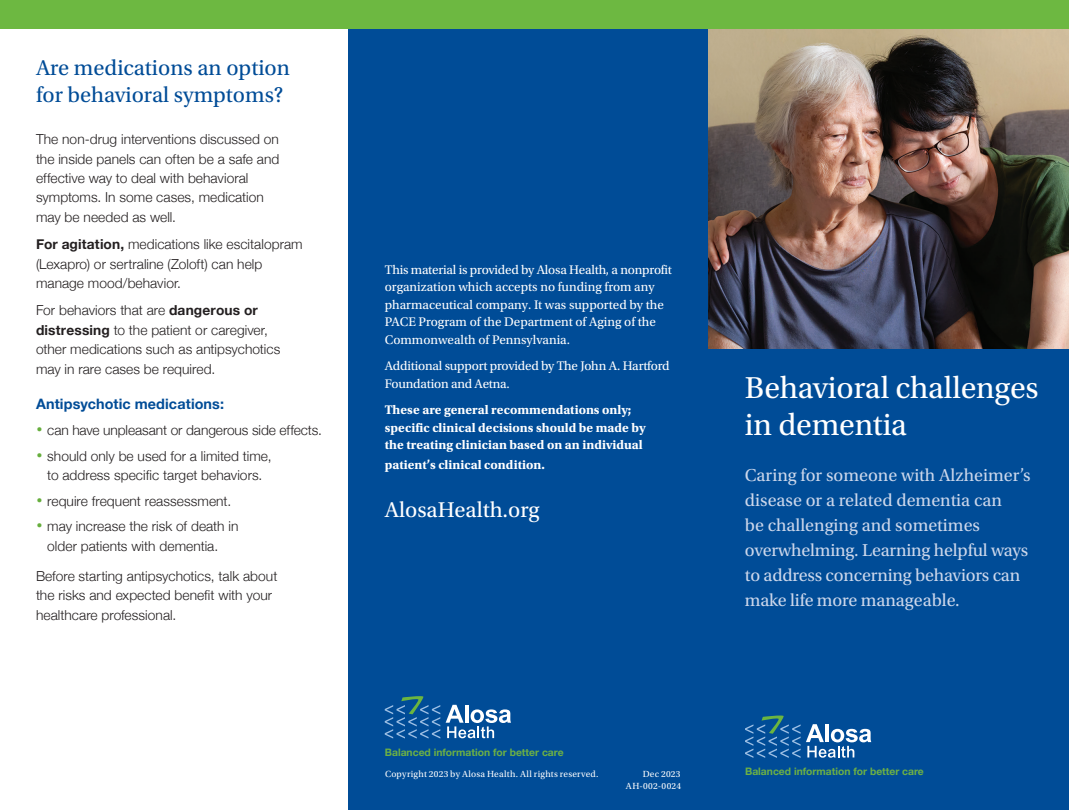
<style>
.page{position:relative;width:1069px;height:810px;background:#fff}
.page>*{position:absolute;margin:0;border:0;box-sizing:border-box;transform-origin:0 0}
.t1{font:31.88px/37.5px "Utopia Std";letter-spacing:-.005em;color:#fff}
.Heading_1{font:22.5px/27.5px "Utopia Std";color:#004c97}
.Heading_1-2{font:22.5px "Utopia Std";color:#fff}
.t2{font:18.12px/25px "Utopia Std";letter-spacing:-.005em;color:#ccd7eb}
.Heading_2{font:700 14.38px "Helvetica Neue";letter-spacing:.005em;color:#004c97}
.Bullets_1{font:300 13.75px/19.4px "Helvetica Neue";letter-spacing:.005em;color:#231f20}
.Body_copy{font:300 13.75px/19.4px "Helvetica Neue";letter-spacing:.005em;color:#231f20}
.Body_copy-2{font:13.12px/17.5px "Utopia Std";letter-spacing:-.005em;color:#fff}
.Body_copy-3{font:700 13.12px/17.5px "Utopia Std";color:#fff}
.t3{font:700 10.25px "Helvetica Neue";color:#6db144}
.Diagram_copy{font:9.38px "Utopia Std";letter-spacing:.025em;color:#fff}
.s1{font-weight:700}
.s2{font-weight:400;font-size:18.75px;color:#66ae3d}
</style>
<div class="page">
<div style="left:349px;top:0;width:720px;height:810px;background:#004c97"></div>
<img style="left:709px;top:29px;width:360px;height:319px">
<div style="left:0;top:0;width:1069px;height:29px;background:#6db841"></div>
<svg style="left:806px;top:724px;width:65px;height:34px"></svg>
<svg style="left:745px;top:716px;width:55px;height:42px"></svg>
<svg style="left:446px;top:705px;width:65px;height:33px"></svg>
<svg style="left:385px;top:696px;width:55px;height:43px"></svg>
<p class="Heading_1" style="left:36px;top:54px;width:255px">Are medications an option for behavioral symptoms?</p>
<p class="Bullets_1" style="left:36px;top:129px;width:245px">The non-drug interventions discussed on the inside panels can often be a safe and effective way to deal with behavioral symptoms. In some cases, medication may be needed as well.</p>
<p class="Bullets_1" style="left:36px;top:234px;width:268px"><span class="s1">For agitation,</span> medications like escitalopram (Lexapro) or sertraline (Zoloft) can help manage mood/behavior.</p>
<p class="Bullets_1" style="left:36px;top:300px;width:246px">For behaviors that are <span class="s1">dangerous or distressing</span> to the patient or caregiver, other medications such as antipsychotics may in rare cases be required.</p>
<p class="Heading_2" style="left:36px;top:393px;width:189px">Antipsychotic medications:</p>
<p class="Bullets_1" style="left:36px;top:419px;width:287px"><span class="s2">•</span> can have unpleasant or dangerous side effects.</p>
<p class="Bullets_1" style="left:36px;top:445px;width:237px;text-align:center"><span class="s2">•</span> should only be used for a limited time, to address specific target behaviors.</p>
<p class="Bullets_1" style="left:36px;top:490px;width:197px"><span class="s2">•</span> require frequent reassessment.</p>
<p class="Bullets_1" style="left:47px;top:516px;width:193px;text-indent:-11px"><span class="s2">•</span> may increase the risk of death in older patients with dementia.</p>
<p class="Body_copy" style="left:36px;top:565px;width:243px">Before starting antipsychotics, talk about the risks and expected benefit with your healthcare professional.</p>
<p class="Body_copy-2" style="left:385px;top:261px;width:289px">This material is provided by Alosa Health, a nonprofit organization which accepts no funding from any pharmaceutical company. It was supported by the PACE Program of the Department of Aging of the Commonwealth of Pennsylvania.</p>
<p class="Body_copy-2" style="left:385px;top:357px;width:286px">Additional support provided by The John A. Hartford<br>Foundation and Aetna.</p>
<p class="Body_copy-3" style="left:385px;top:401px;width:262px">These are general recommendations only; specific clinical decisions should be made by the treating clinician based on an individual</p>
<p class="Body_copy-3" style="left:385px;top:456px;width:161px">patient’s clinical condition.</p>
<p class="Heading_1-2" style="left:385px;top:498px;width:156px">AlosaHealth.org</p>
<p class="t3" style="left:385px;top:744px;width:180px">Balanced information for better care</p>
<p class="Diagram_copy" style="left:385px;top:769px;width:215px">Copyright 2023 by Alosa Health. All rights reserved.</p>
<p class="Diagram_copy" style="left:643px;top:769px;width:39px">Dec 2023</p>
<p class="Diagram_copy" style="left:626px;top:781px;width:57px">AH-002-0024</p>
<p class="t1" style="left:745px;top:369px;width:295px">Behavioral challenges in dementia</p>
<p class="t2" style="left:745px;top:463px;width:287px">Caring for someone with Alzheimer’s disease or a related dementia can<br>be challenging and sometimes overwhelming. Learning helpful ways to address concerning behaviors can make life more manageable.</p>
<p class="t3" style="left:745px;top:763px;width:180px">Balanced information for better care</p>
</div>
